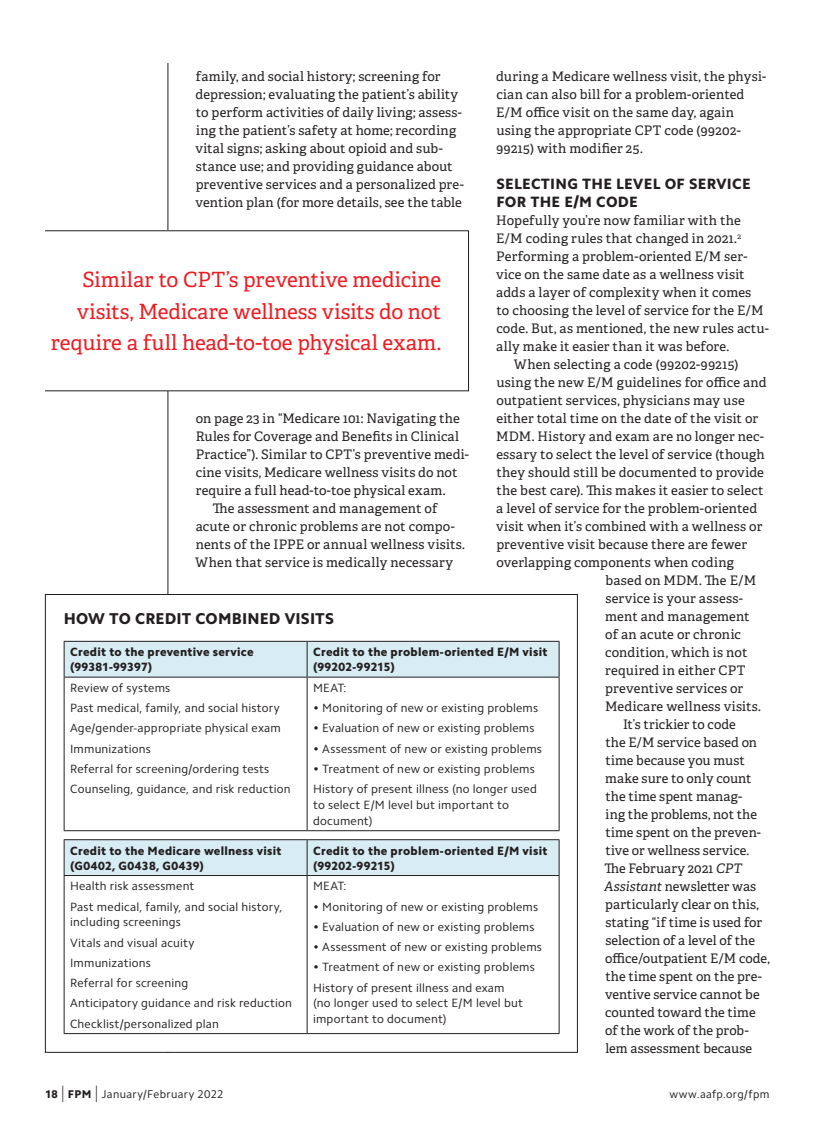
<style>
.page{position:relative;width:837px;height:1134px;background:#fff}
.page>*{position:absolute;margin:0;border:0;box-sizing:border-box;transform-origin:0 0}
.pull_quote{font:21px/31.5px "Adelle";color:#ee1d23;text-align:right}
.sidebar_head{font:800 15.75px "Camphor Pro";letter-spacing:.01em;color:#231f20}
.subhead{font:800 15px/18px "Camphor Pro";letter-spacing:.02em;color:#231f20}
.body{font:13.2px/18px "Adelle";letter-spacing:.015em;color:#231f20}
.body_no_indent{font:13.2px/18px "Adelle";letter-spacing:.015em;color:#231f20}
.table_data{font:12px/15.8px "Camphor Pro";letter-spacing:.015em;color:#231f20}
.table_data-2{font:800 12px/15px "Camphor Pro";letter-spacing:.02em;color:#231f20}
.t1{font:11.25px "Camphor Pro";letter-spacing:.03em;color:#231f20}
.s1{font-style:italic}
.s2{font-weight:800}
.s3{font-weight:100;font-size:16.5px}
</style>
<div class="page">
<hr style="left:168px;top:63px;width:1px;height:990px;background:#231f20">
<div style="left:45px;top:595px;width:532px;height:457px;background:#fff"></div>
<svg style="left:64px;top:642px;width:495px;height:233px"></svg>
<hr style="left:307px;top:642px;width:1px;height:35px;background:#231f20">
<hr style="left:64px;top:641px;width:243px;height:1px;background:#231f20">
<hr style="left:64px;top:642px;width:1px;height:35px;background:#231f20">
<hr style="left:307px;top:641px;width:253px;height:1px;background:#231f20">
<hr style="left:559px;top:642px;width:1px;height:35px;background:#231f20">
<hr style="left:64px;top:839px;width:243px;height:1px;background:#231f20">
<hr style="left:64px;top:840px;width:1px;height:35px;background:#231f20">
<hr style="left:307px;top:839px;width:253px;height:1px;background:#231f20">
<hr style="left:559px;top:840px;width:1px;height:35px;background:#231f20">
<hr style="left:307px;top:840px;width:1px;height:35px;background:#231f20">
<hr style="left:64px;top:677px;width:243px;height:1px;background:#231f20">
<hr style="left:64px;top:678px;width:1px;height:152px;background:#231f20">
<hr style="left:64px;top:830px;width:243px;height:1px;background:#231f20">
<hr style="left:307px;top:677px;width:253px;height:1px;background:#231f20">
<hr style="left:307px;top:678px;width:1px;height:152px;background:#231f20">
<hr style="left:559px;top:678px;width:1px;height:152px;background:#231f20">
<hr style="left:307px;top:830px;width:253px;height:1px;background:#231f20">
<hr style="left:64px;top:1033px;width:243px;height:1px;background:#231f20">
<hr style="left:64px;top:875px;width:243px;height:1px;background:#231f20">
<hr style="left:64px;top:876px;width:1px;height:157px;background:#231f20">
<hr style="left:307px;top:875px;width:253px;height:1px;background:#231f20">
<hr style="left:307px;top:876px;width:1px;height:157px;background:#231f20">
<hr style="left:559px;top:876px;width:1px;height:157px;background:#231f20">
<hr style="left:307px;top:1033px;width:253px;height:1px;background:#231f20">
<p class="body_no_indent" style="left:196px;top:68px;width:270px">family, and social history; screening for depression; evaluating the patient’s ability to perform activities of daily living; assess&shy;ing the patient’s safety at home; recording vital signs; asking about opioid and sub&shy;stance use; and providing guidance about preventive services and a personalized pre&shy;vention plan (for more details, see the table</p>
<p class="body" style="left:496px;top:68px;width:272px">during a Medicare wellness visit, the physi&shy;cian can also bill for a problem-oriented E/M office visit on the same day, again using the appropriate CPT code (99202- 99215) with modifier 25.</p>
<p class="subhead" style="left:496px;top:175px;width:256px">SELECTING THE LEVEL OF SERVICE<br>FOR THE E/M CODE</p>
<p class="body_no_indent" style="left:496px;top:212px;width:274px">Hopefully you’re now familiar with the E/M coding rules that changed in 2021.<sup>2<br></sup>Performing a problem-oriented E/M ser&shy;vice on the same date as a wellness visit adds a layer of complexity when it comes<br>to choosing the level of service for the E/M code. But, as mentioned, the new rules actu&shy;ally make it easier than it was before.</p>
<p class="body" style="left:514px;top:356px;width:226px">When selecting a code (99202-99215)</p>
<p class="body" style="left:496px;top:374px;width:272px">using the new E/M guidelines for office and</p>
<p class="body" style="left:496px;top:392px;width:250px">outpatient services, physicians may use</p>
<p class="body" style="left:496px;top:410px;width:263px">either total time on the date of the visit or</p>
<p class="body" style="left:496px;top:428px;width:269px">MDM. History and exam are no longer nec-</p>
<p class="body" style="left:496px;top:446px;width:270px">essary to select the level of service (though</p>
<p class="body" style="left:497px;top:464px;width:269px">they should still be documented to provide</p>
<p class="body" style="left:497px;top:482px;width:268px">the best care). This makes it easier to select</p>
<p class="body" style="left:496px;top:500px;width:262px">a level of service for the problem-oriented</p>
<p class="body" style="left:496px;top:518px;width:268px">visit when it’s combined with a wellness or</p>
<p class="body" style="left:496px;top:536px;width:252px">preventive visit because there are fewer</p>
<p class="body" style="left:496px;top:554px;width:239px">overlapping components when coding</p>
<p class="body" style="left:605px;top:572px;width:152px">based on MDM. The E/M</p>
<p class="body" style="left:605px;top:590px;width:139px">service is your assess-</p>
<p class="body" style="left:605px;top:608px;width:146px">ment and management</p>
<p class="body" style="left:605px;top:626px;width:137px">of an acute or chronic</p>
<p class="body" style="left:605px;top:644px;width:144px">condition, which is not</p>
<p class="body" style="left:605px;top:662px;width:142px">required in either CPT</p>
<p class="body" style="left:605px;top:680px;width:140px">preventive services or</p>
<p class="body" style="left:605px;top:698px;width:157px">Medicare wellness visits.</p>
<p class="body" style="left:604px;top:716px;width:167px;text-indent:19px">It’s trickier to code<br>the E/M service based on time because you must make sure to only count the time spent manag-<br>ing the problems, not the time spent on the preven&shy;tive or wellness service.<br>The February 2021 <span class="s1">CPT<br>Assistant</span> newsletter was particularly clear on this, stating “if time is used for selection of a level of the office/outpatient E/M code, the time spent on the pre&shy;ventive service cannot be counted toward the time of the work of the prob&shy;lem assessment because</p>
<p class="pull_quote" style="left:51px;top:264px;width:392px">Similar to CPT’s preventive medicine visits, Medicare wellness visits do not require a full head-to-toe physical exam.</p>
<p class="body_no_indent" style="left:196px;top:410px;width:275px">on page 23 in “Medicare 101: Navigating the Rules for Coverage and Benefits in Clinical Practice”). Similar to CPT’s preventive medi&shy;cine visits, Medicare wellness visits do not require a full head-to-toe physical exam.</p>
<p class="body" style="left:195px;top:500px;width:271px;text-indent:18px">The assessment and management of acute or chronic problems are not compo&shy;nents of the IPPE or annual wellness visits.<br>When that service is medically necessary</p>
<p class="sidebar_head" style="left:64px;top:610px;width:272px">HOW TO CREDIT COMBINED VISITS</p>
<p class="table_data-2" style="left:70px;top:645px;width:185px">Credit to the preventive service (99381-99397)</p>
<p class="table_data-2" style="left:313px;top:645px;width:236px">Credit to the problem-oriented E/M visit (99202-99215)</p>
<p class="table_data" style="left:70px;top:680px;width:102px">Review of systems</p>
<p class="table_data" style="left:70px;top:700px;width:211px">Past medical, family, and social history</p>
<p class="table_data" style="left:70px;top:720px;width:212px">Age/gender-appropriate physical exam</p>
<p class="table_data" style="left:70px;top:741px;width:82px">Immunizations</p>
<p class="table_data" style="left:70px;top:761px;width:201px">Referral for screening/ordering tests</p>
<p class="table_data" style="left:70px;top:781px;width:222px">Counseling, guidance, and risk reduction</p>
<p class="table_data" style="left:313px;top:680px;width:35px">MEAT:</p>
<p class="table_data" style="left:313px;top:700px;width:227px">• Monitoring of new or existing problems</p>
<p class="table_data" style="left:313px;top:720px;width:223px">• Evaluation of new or existing problems</p>
<p class="table_data" style="left:313px;top:741px;width:230px">• Assessment of new or existing problems</p>
<p class="table_data" style="left:313px;top:761px;width:223px">• Treatment of new or existing problems</p>
<p class="table_data" style="left:313px;top:781px;width:225px">History of present illness (no longer used to select E/M level but important to document)</p>
<p class="table_data-2" style="left:70px;top:843px;width:213px">Credit to the Medicare wellness visit (G0402, G0438, G0439)</p>
<p class="table_data-2" style="left:313px;top:843px;width:236px">Credit to the problem-oriented E/M visit (99202-99215)</p>
<p class="table_data" style="left:70px;top:878px;width:126px">Health risk assessment</p>
<p class="table_data" style="left:70px;top:899px;width:214px">Past medical, family, and social history, including screenings</p>
<p class="table_data" style="left:70px;top:935px;width:126px">Vitals and visual acuity</p>
<p class="table_data" style="left:70px;top:955px;width:82px">Immunizations</p>
<p class="table_data" style="left:70px;top:975px;width:120px">Referral for screening</p>
<p class="table_data" style="left:70px;top:995px;width:224px">Anticipatory guidance and risk reduction</p>
<p class="table_data" style="left:70px;top:1016px;width:150px">Checklist/personalized plan</p>
<p class="table_data" style="left:313px;top:878px;width:35px">MEAT:</p>
<p class="table_data" style="left:313px;top:899px;width:227px">• Monitoring of new or existing problems</p>
<p class="table_data" style="left:313px;top:919px;width:223px">• Evaluation of new or existing problems</p>
<p class="table_data" style="left:313px;top:939px;width:230px">• Assessment of new or existing problems</p>
<p class="table_data" style="left:313px;top:959px;width:223px">• Treatment of new or existing problems</p>
<p class="table_data" style="left:313px;top:980px;width:211px">History of present illness and exam (no longer used to select E/M level but important to document)</p>
<p class="t1" style="left:45px;top:1088px;width:180px"><span class="s2">18</span> <span class="s3">|</span> <span class="s2">FPM</span> <span class="s3">|</span> January/February 2022</p>
<p class="t1" style="left:669px;top:1088px;width:102px">www.aafp.org/fpm</p>
</div>
